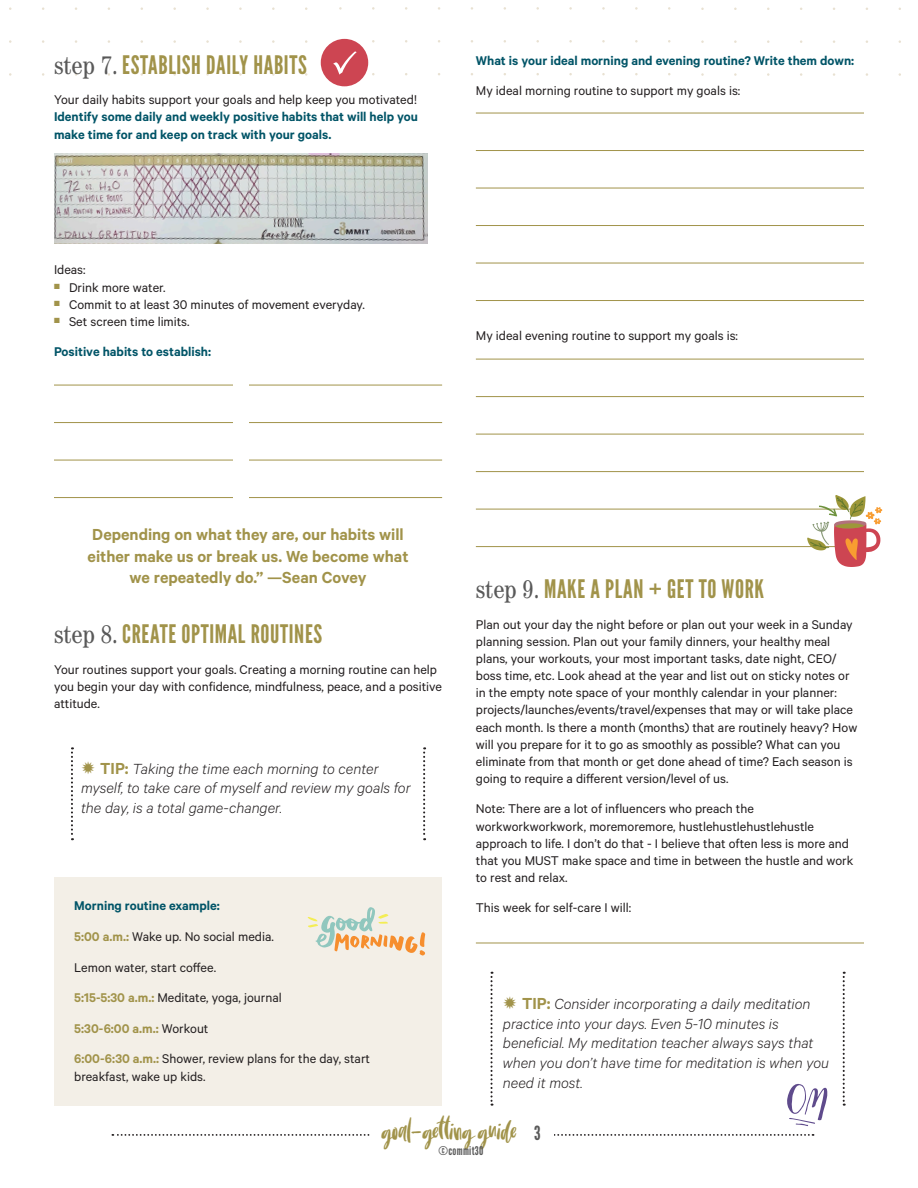
<style>
.page{position:relative;width:918px;height:1188px;background:#fff}
.page>*{position:absolute;margin:0;border:0;box-sizing:border-box;transform-origin:0 0}
.t1{font:31.5px "Magic Soul";color:#a1934a}
.body_copy{font:25.5px "League Gothic";letter-spacing:.025em;color:#a1934a}
.subheader_sans_serif{font:25.5px "League Gothic";letter-spacing:.025em;color:#a1934a}
.subheader_sans_serif-2{font:600 18px/21.6px "Calibre";color:#a1934a;text-align:center}
.homework{font:italic 300 16.5px/19.8px "Calibre";color:#231f20}
.body_copy-2{font:14.25px/17.1px "Calibre";color:#231f20}
.body_copy-3{font:600 14.25px/17.1px "Calibre";color:#005467;text-align:justify}
.body_copy_gold_box{font:14.25px/17.1px "Calibre";color:#231f20}
.body_copy_gold_box-2{font:600 14.25px "Calibre";color:#005467}
.body_copy_gold_box-3{font:600 14.25px "Calibre";color:#a1934a}
.t2{font:12px "League Gothic";letter-spacing:.025em;color:#595959}
.s1{font-family:"Century";font-stretch:condensed;color:#595959}
.s2{font-weight:400;color:#231f20}
.s3{color:#a1934a}
.s4{font-weight:600;font-style:normal;font-size:18px;color:#a1934a}
.s5{font-weight:600;color:#a1934a}
.s6{font-family:"League Gothic";font-size:19.5px;color:#595959}
</style>
<div class="page">
<svg style="left:112px;top:1134px;width:697px;height:2px"></svg>
<div style="left:370px;top:1126px;width:184px;height:20px;background:#fff"></div>
<hr style="left:476px;top:113px;width:388px;height:1px;background:#a1934a">
<hr style="left:476px;top:150px;width:388px;height:1px;background:#a1934a">
<hr style="left:476px;top:188px;width:388px;height:1px;background:#a1934a">
<hr style="left:476px;top:225px;width:388px;height:1px;background:#a1934a">
<hr style="left:476px;top:263px;width:388px;height:1px;background:#a1934a">
<hr style="left:476px;top:300px;width:388px;height:1px;background:#a1934a">
<hr style="left:476px;top:359px;width:388px;height:1px;background:#a1934a">
<hr style="left:476px;top:396px;width:388px;height:1px;background:#a1934a">
<hr style="left:476px;top:434px;width:388px;height:1px;background:#a1934a">
<hr style="left:476px;top:471px;width:388px;height:1px;background:#a1934a">
<hr style="left:476px;top:509px;width:388px;height:1px;background:#a1934a">
<hr style="left:476px;top:546px;width:388px;height:1px;background:#a1934a">
<img style="left:54px;top:153px;width:373px;height:91px">
<div style="left:54px;top:877px;width:387px;height:229px;background:#f3efe7"></div>
<svg style="left:843px;top:972px;width:2px;height:134px"></svg>
<svg style="left:491px;top:972px;width:2px;height:134px"></svg>
<div style="left:321px;top:39px;width:47px;height:47px;background:#cd4552;border-radius:50%"></div>
<svg style="left:333px;top:51px;width:24px;height:24px"></svg>
<svg style="left:308px;top:907px;width:117px;height:49px"></svg>
<svg style="left:807px;top:495px;width:75px;height:72px"></svg>
<svg style="left:423px;top:747px;width:2px;height:93px"></svg>
<svg style="left:71px;top:747px;width:2px;height:93px"></svg>
<hr style="left:54px;top:385px;width:388px;height:1px;background:#a1934a">
<hr style="left:54px;top:422px;width:388px;height:1px;background:#a1934a">
<hr style="left:54px;top:460px;width:388px;height:1px;background:#a1934a">
<hr style="left:54px;top:497px;width:388px;height:1px;background:#a1934a">
<div style="left:233px;top:363px;width:16px;height:143px;background:#fff"></div>
<hr style="left:476px;top:943px;width:388px;height:1px;background:#a1934a">
<svg style="left:787px;top:1083px;width:40px;height:43px"></svg>
<p class="subheader_sans_serif" style="left:54px;top:50px;width:254px"><span class="s1">step 7.</span> ESTABLISH DAILY HABITS</p>
<p class="body_copy-3" style="left:54px;top:91px;width:366px"><span class="s2">Your daily habits support your goals and help keep you motivated!<br></span>Identify some daily and weekly positive habits that will help you make time for and keep on track with your goals.</p>
<p class="body_copy-2" style="left:54px;top:261px;width:33px">Ideas:</p>
<p class="body_copy-2" style="left:54px;top:278px;width:113px"><sup>■</sup> Drink more water.</p>
<p class="body_copy-2" style="left:54px;top:295px;width:312px"><sup>■</sup> Commit to at least 30 minutes of movement everyday.</p>
<p class="body_copy-2" style="left:54px;top:312px;width:137px"><sup>■</sup> Set screen time limits.</p>
<p class="body_copy-3" style="left:54px;top:343px;width:159px">Positive habits to establish:</p>
<p class="body_copy-3" style="left:476px;top:51px;width:380px">What is your ideal morning and evening routine? Write them down:</p>
<p class="body_copy-2" style="left:476px;top:82px;width:266px">My ideal morning routine to support my goals is:</p>
<p class="body_copy-2" style="left:476px;top:327px;width:264px">My ideal evening routine to support my goals is:</p>
<p class="subheader_sans_serif-2" style="left:88px;top:523px;width:322px">Depending on what they are, our habits will either make us or break us. We become what we repeatedly do.” —Sean Covey</p>
<p class="body_copy" style="left:54px;top:619px;width:270px"><span class="s1">step 8.</span> CREATE OPTIMAL ROUTINES</p>
<p class="body_copy-2" style="left:54px;top:660px;width:390px">Your routines support your goals. Creating a morning routine can help you begin your day with confidence, mindfulness, peace, and a positive attitude.</p>
<p class="homework" style="left:81px;top:758px;width:331px"><span class="s3">✹</span> <span class="s4">TIP:</span> Taking the time each morning to center myself, to take care of myself and review my goals for the day, is a total game-changer.</p>
<p class="body_copy_gold_box-2" style="left:74px;top:898px;width:147px">Morning routine example:</p>
<p class="body_copy_gold_box" style="left:74px;top:928px;width:201px"><span class="s5">5:00 a.m.:</span> Wake up. No social media.</p>
<p class="body_copy_gold_box" style="left:74px;top:958px;width:143px">Lemon water, start coffee.</p>
<p class="body_copy_gold_box" style="left:74px;top:989px;width:209px"><span class="s5">5:15-5:30 a.m.:</span> Meditate, yoga, journal</p>
<p class="body_copy_gold_box-3" style="left:74px;top:1020px;width:136px">5:30-6:00 a.m.: <span class="s2">Workout</span></p>
<p class="body_copy_gold_box" style="left:74px;top:1050px;width:297px"><span class="s5">6:00-6:30 a.m.:</span> Shower, review plans for the day, start breakfast, wake up kids.</p>
<p class="body_copy" style="left:476px;top:575px;width:290px"><span class="s1">step 9.</span> MAKE A PLAN + GET TO WORK</p>
<p class="body_copy-2" style="left:476px;top:615px;width:383px">Plan out your day the night before or plan out your week in a Sunday planning session. Plan out your family dinners, your healthy meal plans, your workouts, your most important tasks, date night, CEO/ boss time, etc. Look ahead at the year and list out on sticky notes or in the empty note space of your monthly calendar in your planner: projects/launches/events/travel/expenses that may or will take place each month. Is there a month (months) that are routinely heavy? How will you prepare for it to go as smoothly as possible? What can you eliminate from that month or get done ahead of time? Each season is going to require a different version/level of us.</p>
<p class="body_copy-2" style="left:476px;top:800px;width:379px">Note: There are a lot of influencers who preach the workworkworkwork, moremoremore, hustlehustlehustlehustle approach to life. I don’t do that - I believe that often less is more and that you MUST make space and time in between the hustle and work to rest and relax.</p>
<p class="body_copy-2" style="left:476px;top:899px;width:157px">This week for self-care I will:</p>
<p class="homework" style="left:503px;top:993px;width:328px"><span class="s3">✹</span> <span class="s4">TIP:</span> Consider incorporating a daily meditation practice into your days. Even 5-10 minutes is beneficial. My meditation teacher always says that when you don’t have time for meditation is when you need it most.</p>
<h1 class="t1" style="left:381px;top:1112px;width:161px">goal-getting guide <span class="s6">3</span></h1>
<p class="t2" style="left:439px;top:1143px;width:46px">©commit30</p>
</div>
